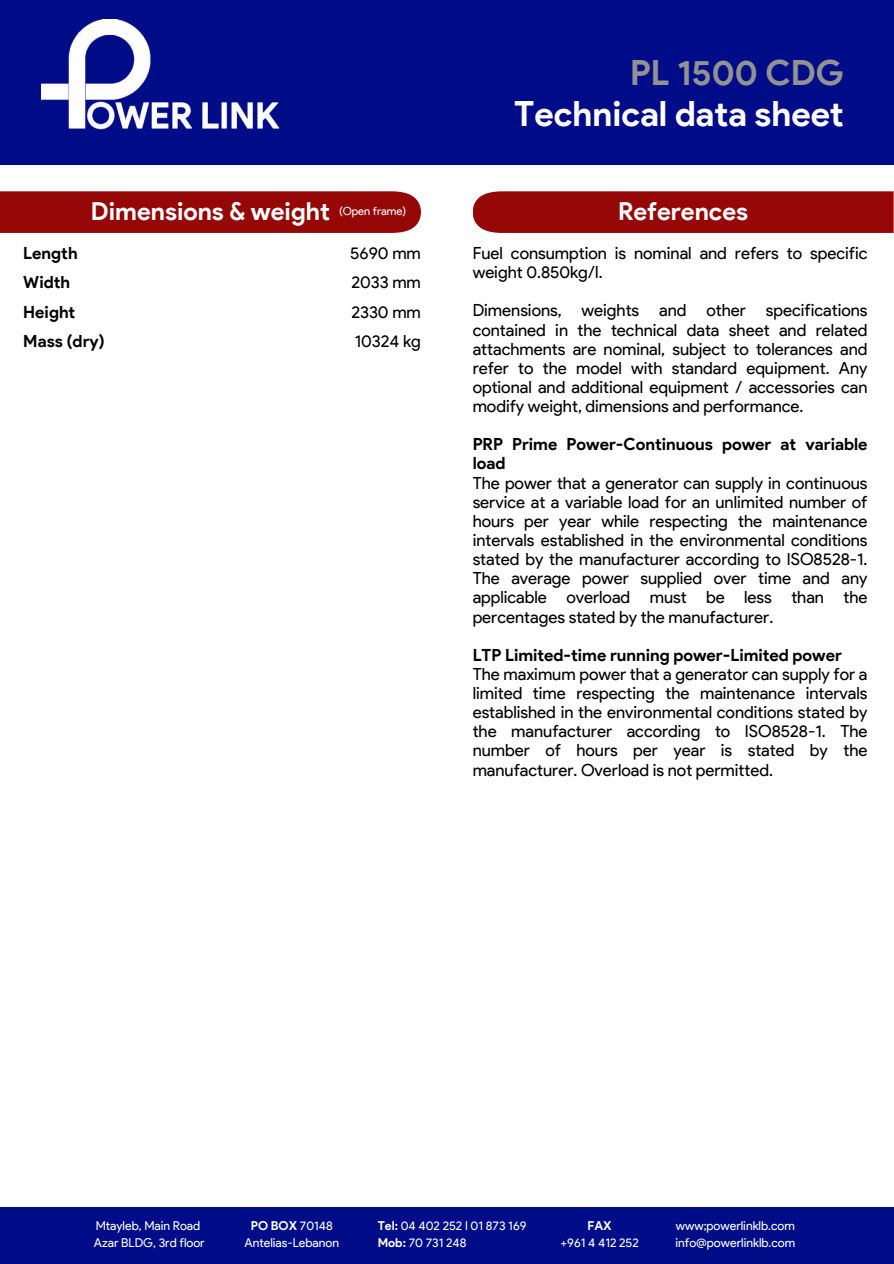
<style>
.page{position:relative;width:894px;height:1264px;background:#fff}
.page>*{position:absolute;margin:0;border:0;box-sizing:border-box;transform-origin:0 0}
.t1{font:700 34.65px "Product Sans";color:#fff}
.t2{font:700 34.65px "Product Sans";color:#929292}
.t3{font:700 24.75px "Product Sans";color:#fff}
.t4{font:16.8px/19.2px "Product Sans";color:#000;text-align:justify}
.t5{font:700 16.8px/29.2px "Product Sans";color:#000}
.t6{font:12.3px/16.4px "Product Sans";color:#fff}
.t7{font:700 12.3px "Product Sans";color:#fff}
.t8{font:11.25px "Product Sans";color:#fff}
.s1{font-weight:700}
</style>
<div class="page">
<div style="left:0;top:0;width:893px;height:164px;background:#010c88"></div>
<img style="left:42px;top:19px;width:238px;height:111px">
<div style="left:0;top:191px;width:421px;height:42px;background:#960707"></div>
<div style="left:473px;top:191px;width:420px;height:42px;background:#960707"></div>
<div style="left:0;top:1207px;width:893px;height:56px;background:#010c88"></div>
<h1 class="t2" style="left:630px;top:52px;width:215px">PL 1500 CDG</h1>
<h2 class="t3" style="left:91px;top:196px;width:240px">Dimensions &amp; weight</h2>
<p class="t5" style="left:23px;top:238px;width:83px">Length<br>Width<br>Height<br>Mass (dry)</p>
<p class="t4" style="left:350px;top:238px;width:72px;line-height:29.2px">5690 mm 2033 mm 2330 mm 10324 kg</p>
<p class="t8" style="left:339px;top:205px;width:69px">(Open frame)</p>
<h1 class="t1" style="left:514px;top:93px;width:331px">Technical data sheet</h1>
<h2 class="t3" style="left:618px;top:196px;width:132px">References</h2>
<p class="t4" style="left:472px;top:243px;width:396px">Fuel consumption is nominal and refers to specific weight 0.850kg/l.</p>
<p class="t4" style="left:472px;top:301px;width:396px">Dimensions, weights and other specifications contained in the technical data sheet and related attachments are nominal, subject to tolerances and refer to the model with standard equipment. Any optional and additional equipment / accessories can modify weight, dimensions and performance.</p>
<p class="t5" style="left:472px;top:435px;width:396px;line-height:19.2px">PRP Prime Power-Continuous power at variable load</p>
<p class="t4" style="left:472px;top:473px;width:396px">The power that a generator can supply in continuous service at a variable load for an unlimited number of hours per year while respecting the maintenance intervals established in the environmental conditions stated by the manufacturer according to ISO8528-1.<br>The average power supplied over time and any applicable overload must be less than the percentages stated by the manufacturer.</p>
<p class="t5" style="left:472px;top:640px;width:371px">LTP Limited-time running power-Limited power</p>
<p class="t4" style="left:472px;top:664px;width:396px">The maximum power that a generator can supply for a limited time respecting the maintenance intervals established in the environmental conditions stated by the manufacturer according to ISO8528-1. The number of hours per year is stated by the manufacturer. Overload is not permitted.</p>
<p class="t6" style="left:94px;top:1217px;width:112px">Mtayleb, Main Road<br>Azar BLDG, 3rd floor</p>
<p class="t6" style="left:244px;top:1217px;width:96px;text-align:center"><span class="s1">PO BOX</span> 70148<br>Antelias-Lebanon</p>
<p class="t6" style="left:377px;top:1217px;width:150px"><span class="s1">Tel:</span> 04 402 252 I 01 873 169<br><span class="s1">Mob:</span> 70 731 248</p>
<p class="t7" style="left:587px;top:1218px;width:26px">FAX</p>
<p class="t6" style="left:560px;top:1233px;width:80px">+961 4 412 252</p>
<p class="t6" style="left:675px;top:1217px;width:121px">www;powerlinklb.com info@powerlinklb.com</p>
</div>
